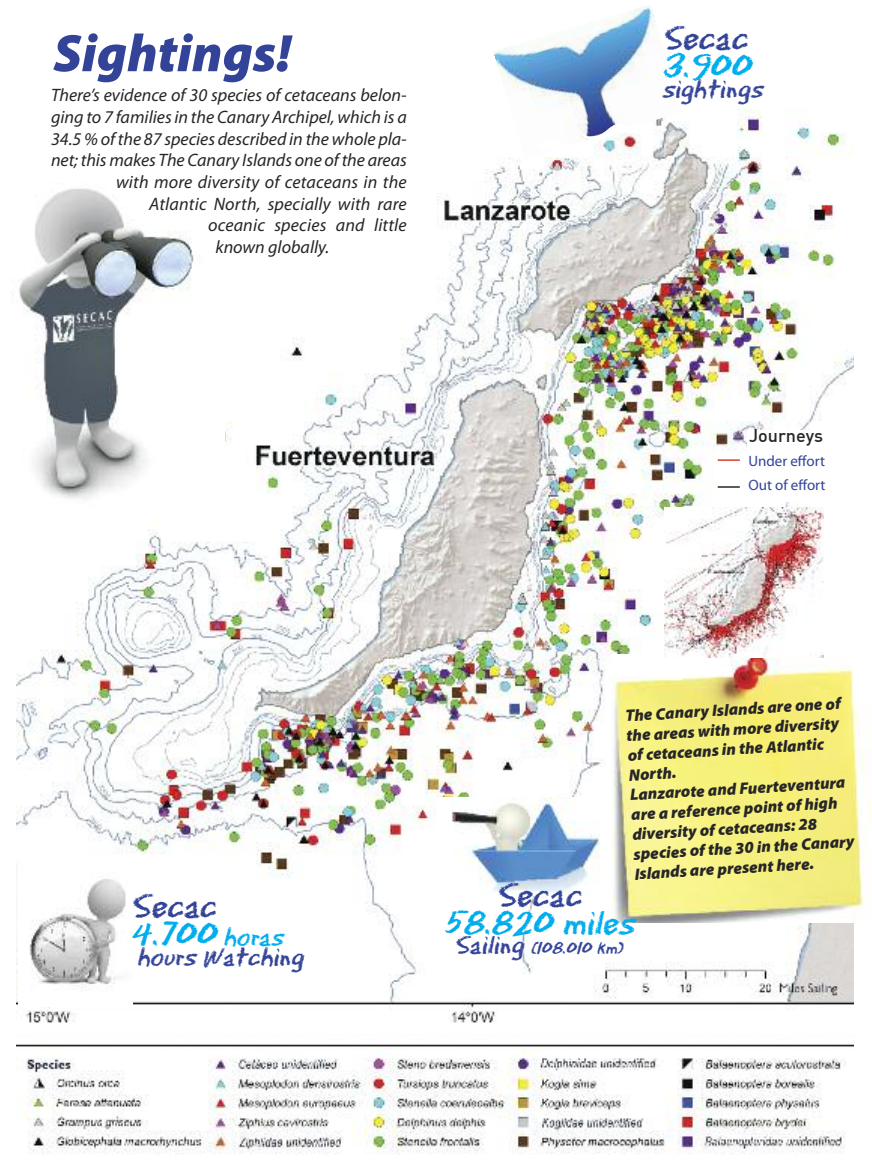
<style>
.page{position:relative;width:872px;height:1170px;background:#fff}
.page>*{position:absolute;margin:0;border:0;box-sizing:border-box;transform-origin:0 0}
.t1{font:italic 900 53.1px "Myriad Pro";color:#334397}
.t2{font:italic 36px/28px "Eraser Dust";color:#334397}
.t3{font:italic 36px "Eraser Dust";color:#00aded}
.t4{font:italic 27px "Eraser Dust";color:#334397}
.t5{font:italic 18px "Myriad Pro";color:#272627}
.t6{font:italic 18px "Eraser Dust";color:#334397}
.t7{font:500 18px "DIN Alternate";color:#272627}
.t8{font:italic 900 16.5px/19.8px "Myriad Pro";color:#272627}
.t9{font:15px/24px "Myriad Pro";color:#334397}
.s1{color:#00aded}
.s2{font-size:27px;color:#00aded}
.s3{font-size:27px}
</style>
<div class="page">
<img style="left:17px;top:109px;width:836px;height:1045px">
<div style="left:0;top:160px;width:224px;height:348px;background:#fff"></div>
<img style="left:13px;top:188px;width:187px;height:311px">
<img style="left:611px;top:654px;width:261px;height:268px">
<div style="left:437px;top:797px;width:169px;height:98px;background:#fff"></div>
<img style="left:452px;top:797px;width:147px;height:96px">
<div style="left:18px;top:870px;width:115px;height:136px;background:#fff"></div>
<img style="left:29px;top:879px;width:97px;height:109px">
<div style="left:664px;top:507px;width:208px;height:150px;background:#fff"></div>
<img style="left:664px;top:507px;width:160px;height:150px">
<div style="left:714px;top:451px;width:154px;height:51px;background:#fff"></div>
<hr style="left:717px;top:459px;width:23px;height:2px;background:#cf402f">
<svg style="left:717px;top:486px;width:23px;height:1px"></svg>
<svg style="left:492px;top:5px;width:205px;height:154px"></svg>
<div style="left:747px;top:430px;width:113px;height:20px;background:#fff"></div>
<h1 class="t1" style="left:54px;top:33px;width:239px">Sightings!</h1>
<p class="t5" style="left:51px;top:89px;width:357px">There’s evidence of 30 species of cetaceans belon-</p>
<p class="t5" style="left:51px;top:110px;width:357px">ging to 7 familiesin the Canary Archipel, which is a</p>
<p class="t5" style="left:51px;top:132px;width:357px">34.5%ofthe 87 species described in the whole pla-</p>
<p class="t5" style="left:51px;top:153px;width:357px">net;this makes The Canary Islands one ofthe areas</p>
<p class="t5" style="left:116px;top:175px;width:292px">with more diversity of cetaceans in the</p>
<p class="t5" style="left:149px;top:197px;width:259px">Atlantic North, specially with rare</p>
<p class="t5" style="left:208px;top:218px;width:200px">oceanic species and little</p>
<p class="t5" style="left:215px;top:240px;width:115px">known globally.</p>
<h2 class="t2" style="left:661px;top:22px;width:95px">Secac</h2>
<h2 class="t3" style="left:661px;top:41px;width:98px">3.900</h2>
<h3 class="t4" style="left:661px;top:70px;width:108px">sightings</h3>
<p class="t7" style="left:749px;top:428px;width:76px">Journeys</p>
<p class="t9" style="left:748px;top:450px;width:79px">Under effort<br>Out of effort</p>
<h2 class="t2" style="left:130px;top:889px;width:160px">Secac<br><span class="s1">4.700</span> <span class="s2">horas</span></h2>
<h3 class="t4" style="left:137px;top:937px;width:174px">hours Watching</h3>
<p class="t8" style="left:625px;top:706px;width:224px;rotate:-3deg">The Canary Islands are one of the areas with more diversity of cetaceans in the Atlantic<br>North.<br>Lanzarote and Fuerteventura are a reference point of high diversity of cetaceans: 28 species of the 30 in the Canary<br>Islands are present here.</p>
<h2 class="t2" style="left:495px;top:879px;width:95px">Secac</h2>
<h2 class="t3" style="left:442px;top:898px;width:200px">58.820 miles</h2>
<p class="t6" style="left:454px;top:934px;width:174px"><span class="s3">Sailing</span> (108.010 km)</p>
</div>
